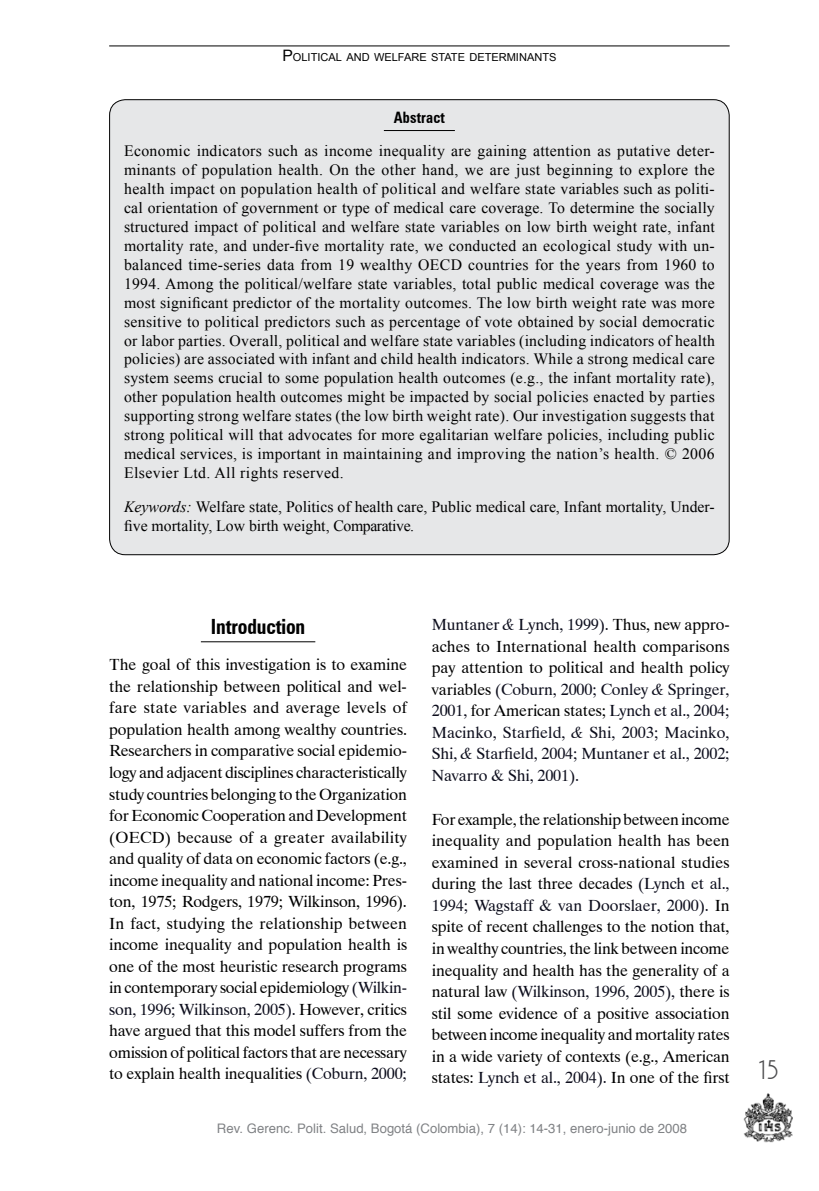
<style>
.page{position:relative;width:819px;height:1191px;background:#fff}
.page>*{position:absolute;margin:0;border:0;box-sizing:border-box;transform-origin:0 0}
.t1{font:28px "Plaza D";color:#4d4d4f}
.t2{font:700 condensed 21px "Zurich BT";letter-spacing:-.01em;color:#000;scale:.94 1}
.t3{font:16.1px/21.5px "Dutch 801 BT";letter-spacing:-.01em;color:#000;text-align:justify}
.t4{font:16.1px/21.5px "Dutch 801 BT";letter-spacing:-.01em;color:#0d0e1d;text-align:justify}
.t5{font:15.75px/18.9px "Times New Roman";color:#000;text-align:justify}
.t6{font:700 condensed 15.75px "Zurich BT";letter-spacing:.01em;color:#000;scale:.92 1}
.t7{font:13.12px "Helvetica";color:#808285}
.t8{font:11.03px "Arial";color:#000}
.s1{font-size:15.75px}
.s2{font-style:italic}
.s3{color:#0d0e1d}
.s4{color:#000}
</style>
<div class="page">
<img style="left:743px;top:1093px;width:49px;height:50px">
<hr style="left:109px;top:46px;width:620px;height:1px;background:#000">
<div style="left:110px;top:100px;width:619px;height:455px;background:#e6e7e8;border-radius:16px"></div>
<hr style="left:384px;top:130px;width:71px;height:1px;background:#000">
<hr style="left:201px;top:641px;width:114px;height:1px;background:#000">
<p class="t8" style="left:282px;top:49px;width:275px"><span class="s1">P</span>OLITICAL AND WELFARE STATE DETERMINANTS</p>
<p class="t6" style="left:393px;top:107px;width:57px">Abstract</p>
<p class="t5" style="left:124px;top:141px;width:592px">Economic indicators such as income inequality are gaining attention as putative deter&shy;minants of population health. On the other hand, we are just beginning to explore the health impact on population health of political and welfare state variables such as politi&shy;cal orientation of government or type of medical care coverage. To determine the socially structured impact of political and welfare state variables on low birth weight rate, infant mortality rate, and under-five mortality rate, we conducted an ecological study with un&shy;balanced time-series data from 19 wealthy OECD countries for the years from 1960 to 1994. Among the political/welfare state variables, total public medical coverage was the most significant predictor of the mortality outcomes. The low birth weight rate was more sensitive to political predictors such as percentage of vote obtained by social democratic or labor parties. Overall, political and welfare state variables (including indicators of health policies) are associated with infant and child health indicators. While a strong medical care system seems crucial to some population health outcomes (e.g., the infant mortality rate), other population health outcomes might be impacted by social policies enacted by parties supporting strong welfare states (the low birth weight rate). Our investigation suggests that strong political will that advocates for more egalitarian welfare policies, including public medical services, is important in maintaining and improving the nation’s health. © 2006<br>Elsevier Ltd. All rights reserved.</p>
<p class="t5" style="left:124px;top:496px;width:592px"><span class="s2">Keywords:</span> Welfare state, Politics of health care, Public medical care, Infant mortality, Under&shy;five mortality, Low birth weight, Comparative.</p>
<h2 class="t2" style="left:211px;top:613px;width:102px">Introduction</h2>
<p class="t3" style="left:109px;top:653px;width:299px">The goal of this investigation is to examine the relationship between political and wel&shy;fare state variables and average levels of population health among wealthy countries.<br>Researchers in comparative social epidemio&shy;logy and adjacent disciplines characteristically study countries belonging to the Organization for Economic Cooperation and Development (OECD) because of a greater availability and quality of data on economic factors (e.g., income inequality and national income: Pres&shy;ton, 1975; Rodgers, 1979; Wilkinson, 1996).<br>In fact, studying the relationship between income inequality and population health is one of the most heuristic research programs in contemporary social epidemiology <span class="s3">(Wilkin&shy;son, 1996; Wilkinson, 2005).</span> However, critics have argued that this model suffers from the omission of political factors that are necessary to explain health inequalities <span class="s3">(Coburn, 2000;</span></p>
<p class="t4" style="left:432px;top:613px;width:299px">Muntaner <span class="s2">&amp;</span> Lynch, 1999). <span class="s4">Thus, new appro&shy;aches to International health comparisons pay attention to political and health policy variables</span> (Coburn, 2000; Conley <span class="s2">&amp;</span> Springer, 2001, <span class="s4">for American states;</span> Lynch et al., 2004; Macinko, Starfield, <span class="s2">&amp;</span> Shi, 2003; Macinko, Shi, <span class="s2">&amp;</span> Starfield, 2004; Muntaner et al., 2002; Navarro &amp; Shi, 2001).</p>
<p class="t3" style="left:432px;top:807px;width:299px">For example, the relationship between income inequality and population health has been examined in several cross-national studies during the last three decades <span class="s3">(Lynch et al., 1994; Wagstaff &amp; van Doorslaer, 2000).</span> In spite of recent challenges to the notion that, in wealthy countries, the link between income inequality and health has the generality of a natural law <span class="s3">(Wilkinson, 1996, 2005),</span> there is stil some evidence of a positive association between income inequality and mortality rates in a wide variety of contexts (e.g., American states: <span class="s3">Lynch et al., 2004).</span> In one of the first</p>
<p class="t7" style="left:217px;top:1117px;width:471px">Rev. Gerenc. Polit. Salud, Bogotá (Colombia), 7 (14): 14-31, enero-junio de 2008</p>
<h1 class="t1" style="left:756px;top:1055px;width:24px">15</h1>
</div>
